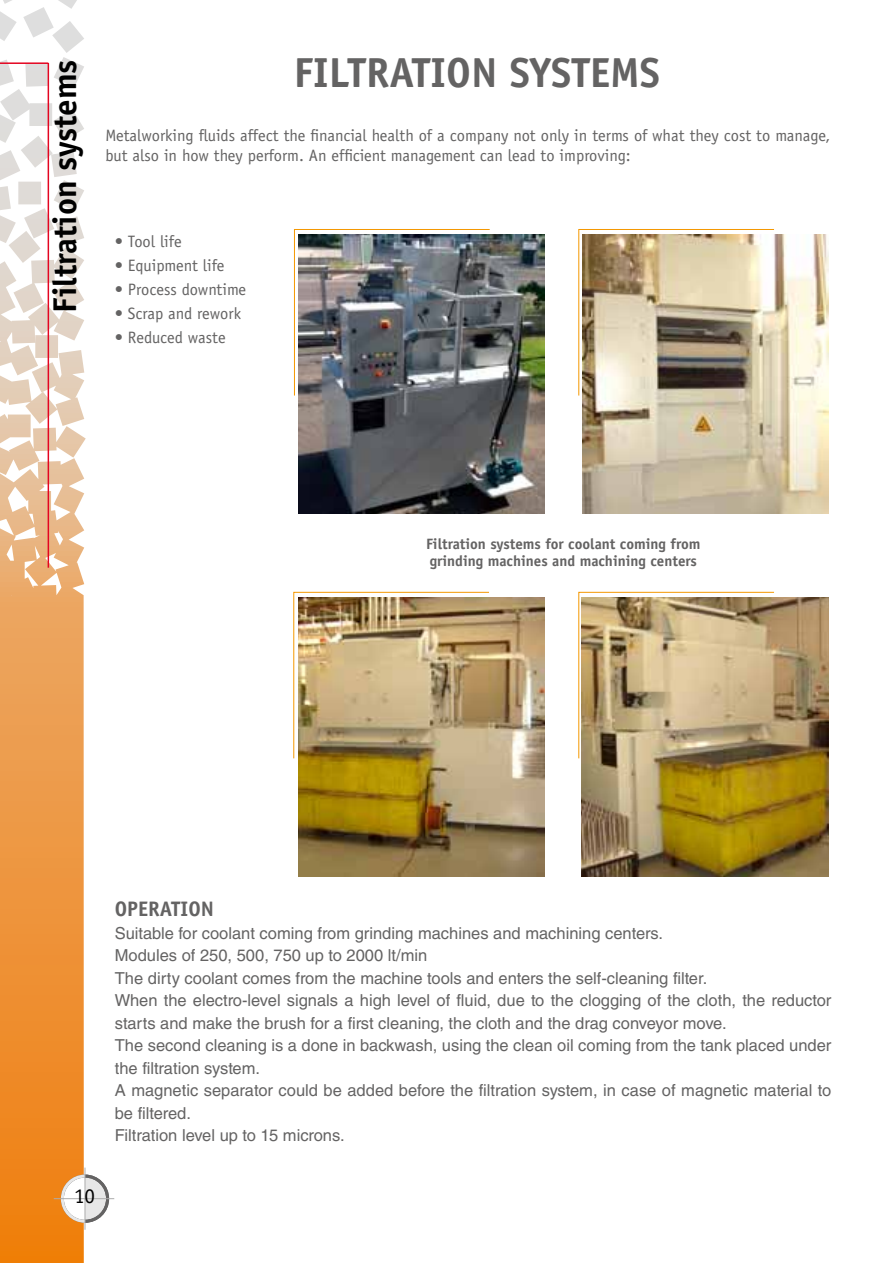
<style>
.page{position:relative;width:893px;height:1263px;background:#fff}
.page>*{position:absolute;margin:0;border:0;box-sizing:border-box;transform-origin:0 0}
.t1{font:700 42px "Officina Sans Std";color:#646363}
.t2{font:700 33px "Officina Sans Std";color:#000}
.t3{font:700 21px "Officina Sans Std";color:#646363}
.t4{font:21px "Officina Sans Std";color:#000}
.t5{font:16.5px/22.5px "Helvetica LT Std";color:#646363}
.t6{font:16.5px/19.8px "Officina Sans Std";color:#646363}
.t7{font:700 15px/16.5px "Officina Sans Std";color:#646363}
</style>
<div class="page">
<svg style="left:0;top:0;width:86px;height:1263px"></svg>
<hr style="left:0;top:62px;width:48px;height:2px;background:#e40521">
<hr style="left:48px;top:63px;width:1px;height:505px;background:#e40521">
<hr style="left:892px;top:63px;width:1px;height:505px;background:#e40521">
<svg style="left:59px;top:1173px;width:52px;height:51px"></svg>
<hr style="left:54px;top:1198px;width:60px;height:1px;background:#acacac">
<hr style="left:85px;top:1167px;width:1px;height:63px;background:#acacac">
<svg style="left:294px;top:229px;width:196px;height:167px"></svg>
<svg style="left:578px;top:229px;width:197px;height:167px"></svg>
<svg style="left:578px;top:591px;width:196px;height:168px"></svg>
<svg style="left:293px;top:591px;width:196px;height:168px"></svg>
<img style="left:583px;top:235px;width:245px;height:279px">
<img style="left:582px;top:597px;width:246px;height:280px">
<img style="left:298px;top:597px;width:247px;height:280px">
<img style="left:298px;top:235px;width:247px;height:279px">
<h2 class="t2" style="left:44px;top:313px;width:255px;rotate:-90deg">Filtration systems</h2>
<h1 class="t1" style="left:294px;top:46px;width:368px">FILTRATION SYSTEMS</h1>
<p class="t6" style="left:105px;top:126px;width:726px">Metalworking fluids affect the financial health of a company not only in terms of what they cost to manage, but also in how they perform. An efficient management can lead to improving:</p>
<p class="t6" style="left:115px;top:232px;width:68px">• Tool life</p>
<p class="t6" style="left:115px;top:256px;width:111px">• Equipment life</p>
<p class="t6" style="left:115px;top:280px;width:133px">• Process downtime</p>
<p class="t6" style="left:115px;top:304px;width:128px">• Scrap and rework</p>
<p class="t6" style="left:115px;top:328px;width:112px">• Reduced waste</p>
<p class="t7" style="left:426px;top:536px;width:276px">Filtration systems for coolant coming from grinding machines and machining centers</p>
<p class="t4" style="left:74px;top:1184px;width:22px">10</p>
<p class="t3" style="left:115px;top:896px;width:101px">OPERATION</p>
<p class="t5" style="left:115px;top:922px;width:718px">Suitable for coolant coming from grinding machines and machining centers.<br>Modules of 250, 500, 750 up to 2000 lt/min<br>The dirty coolant comes from the machine tools and enters the self-cleaning filter.<br>When the electro-level signals a high level of fluid, due to the clogging of the cloth, the reductor starts and make the brush for a first cleaning, the cloth and the drag conveyor move.<br>The second cleaning is a done in backwash, using the clean oil coming from the tank placed under the filtration system.<br>A magnetic separator could be added before the filtration system, in case of magnetic material to be filtered.<br>Filtration level up to 15 microns.</p>
</div>
